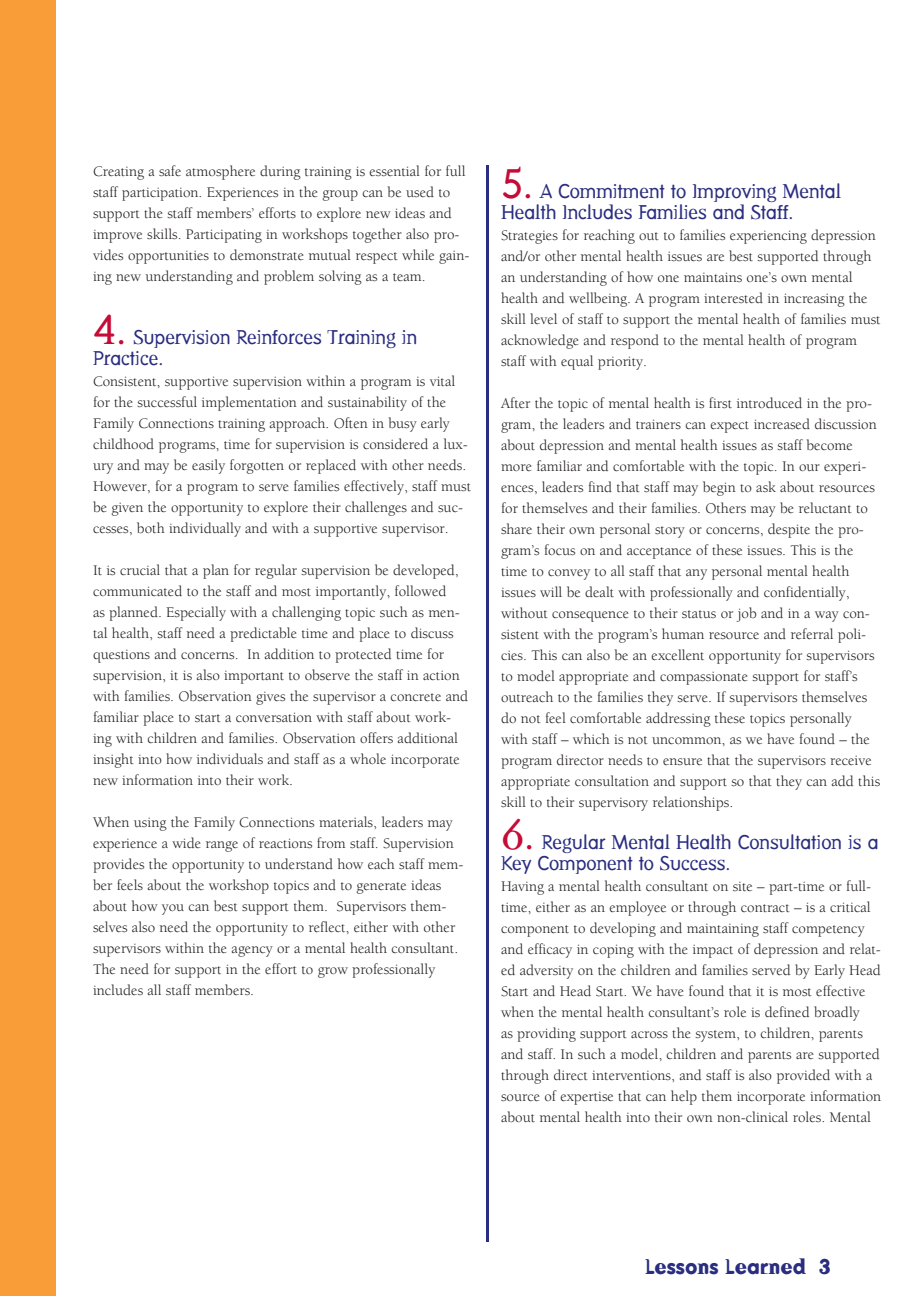
<style>
.page{position:relative;width:918px;height:1296px;background:#fff}
.page>*{position:absolute;margin:0;border:0;box-sizing:border-box;transform-origin:0 0}
.t1{font:700 21px "Dead History";color:#2a2d80}
.t2{font:19.5px/21px "Dead History Roman";color:#2a2d80}
.t3{font:15px/21px "Berkeley";color:#231f20}
.s1{font-size:40.5px;color:#c40c37}
</style>
<div class="page">
<div style="left:0;top:0;width:56px;height:1296px;background:#f89d38"></div>
<hr style="left:486px;top:165px;width:3px;height:1077px;background:#2a2d80">
<p class="t3" style="left:93px;top:161px;width:378px">Creating a safe atmosphere during training is essential for full staff participation. Experiences in the group can be used to support the staff members’ efforts to explore new ideas and improve skills. Participating in workshops together also pro&shy;vides opportunities to demonstrate mutual respect while gain&shy;ing new understanding and problem solving as a team.</p>
<p class="t2" style="left:93px;top:326px;width:326px"><span class="s1">4.</span> Supervision Reinforces Training in<br>Practice.</p>
<p class="t3" style="left:93px;top:371px;width:380px">Consistent, supportive supervision within a program is vital for the successful implementation and sustainability of the Family Connections training approach. Often in busy early childhood programs, time for supervision is considered a lux&shy;ury and may be easily forgotten or replaced with other needs.<br>However, for a program to serve families effectively, staff must be given the opportunity to explore their challenges and suc&shy;cesses, both individually and with a supportive supervisor.</p>
<p class="t3" style="left:93px;top:560px;width:377px">It is crucial that a plan for regular supervision be developed, communicated to the staff and most importantly, followed<br>as planned. Especially with a challenging topic such as men&shy;tal health, staff need a predictable time and place to discuss questions and concerns. In addition to protected time for supervision, it is also important to observe the staff in action with families. Observation gives the supervisor a concrete and familiar place to start a conversation with staff about work&shy;ing with children and families. Observation offers additional insight into how individuals and staff as a whole incorporate new information into their work.</p>
<p class="t3" style="left:93px;top:812px;width:372px">When using the Family Connections materials, leaders may experience a wide range of reactions from staff. Supervision provides the opportunity to understand how each staff mem&shy;ber feels about the workshop topics and to generate ideas about how you can best support them. Supervisors them&shy;selves also need the opportunity to reflect, either with other supervisors within the agency or a mental health consultant.<br>The need for support in the effort to grow professionally includes all staff members.</p>
<p class="t2" style="left:501px;top:179px;width:342px"><span class="s1">5.</span> A Commitment to Improving Mental<br>Health Includes Families and Staff.</p>
<p class="t3" style="left:501px;top:225px;width:381px">Strategies for reaching out to families experiencing depression and/or other mental health issues are best supported through an understanding of how one maintains one’s own mental health and wellbeing. A program interested in increasing the skill level of staff to support the mental health of families must acknowledge and respond to the mental health of program staff with equal priority.</p>
<p class="t3" style="left:501px;top:393px;width:381px">After the topic of mental health is first introduced in the pro&shy;gram, the leaders and trainers can expect increased discussion about depression and mental health issues as staff become more familiar and comfortable with the topic. In our experi&shy;ences, leaders find that staff may begin to ask about resources for themselves and their families. Others may be reluctant to share their own personal story or concerns, despite the pro&shy;gram’s focus on and acceptance of these issues. This is the time to convey to all staff that any personal mental health issues will be dealt with professionally and confidentially, without consequence to their status or job and in a way con&shy;sistent with the program’s human resource and referral poli&shy;cies. This can also be an excellent opportunity for supervisors to model appropriate and compassionate support for staff’s outreach to the families they serve. If supervisors themselves do not feel comfortable addressing these topics personally with staff – which is not uncommon, as we have found – the program director needs to ensure that the supervisors receive appropriate consultation and support so that they can add this skill to their supervisory relationships.</p>
<p class="t2" style="left:501px;top:830px;width:379px"><span class="s1">6.</span> Regular Mental Health Consultation is a<br>Key Component to Success.</p>
<p class="t3" style="left:501px;top:876px;width:382px">Having a mental health consultant on site – part-time or full&shy;time, either as an employee or through contract – is a critical component to developing and maintaining staff competency and efficacy in coping with the impact of depression and relat&shy;ed adversity on the children and families served by Early Head Start and Head Start. We have found that it is most effective when the mental health consultant’s role is defined broadly<br>as providing support across the system, to children, parents and staff. In such a model, children and parents are supported through direct interventions, and staff is also provided with a source of expertise that can help them incorporate information about mental health into their own non-clinical roles. Mental</p>
<h1 class="t1" style="left:645px;top:1252px;width:188px">Lessons Learned 3</h1>
</div>
